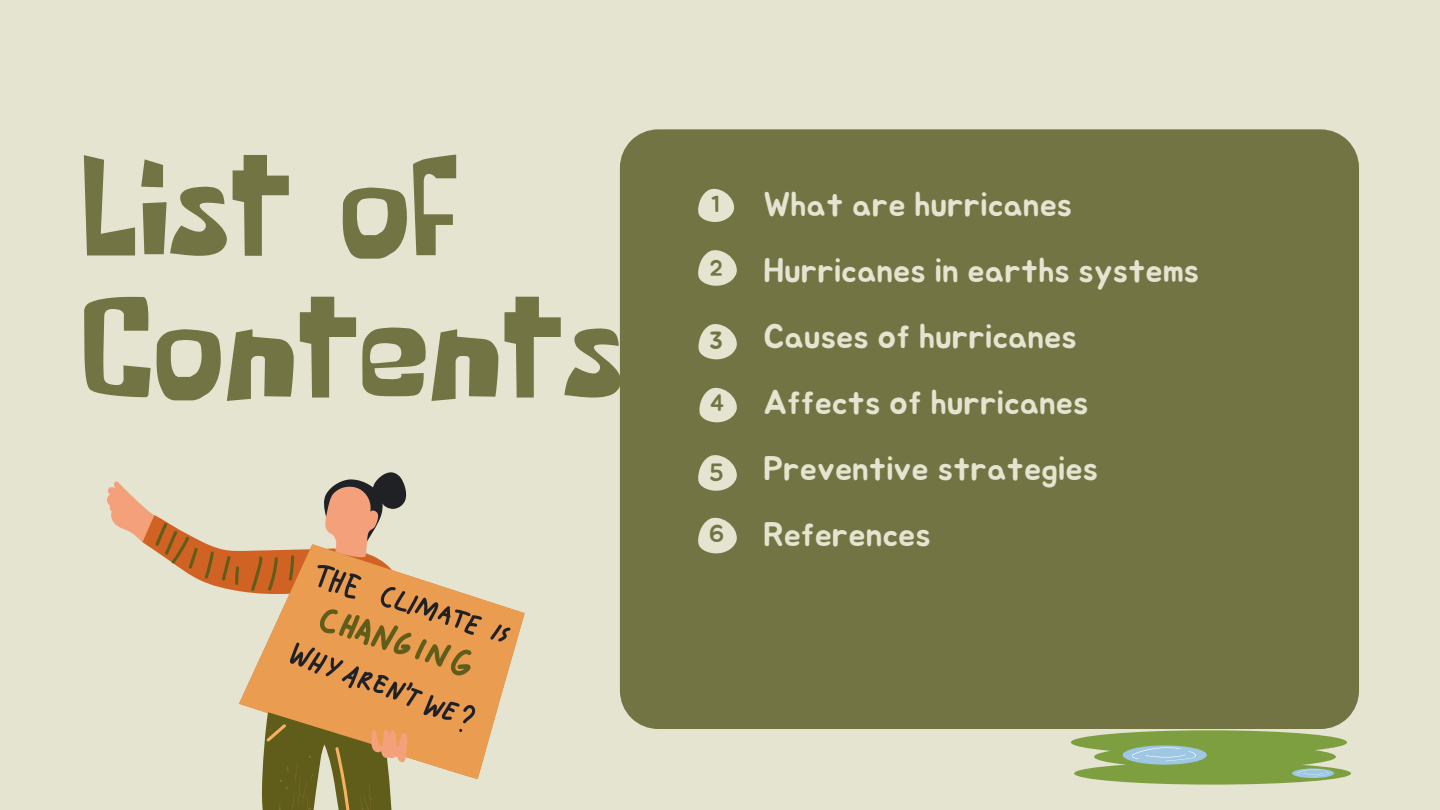
<style>
.page{position:relative;width:1440px;height:810px;background:#e4e4d0}
.page>*{position:absolute;margin:0;border:0;box-sizing:border-box;transform-origin:0 0}
.t1{font:143.4px/141.8px "Some Time Later";color:#727444}
.t2{font:34px "Jua";color:#e4e4d0}
.t3{font:24.4px "Jua";color:#727444}
.t4{font:24.3px "Jua";color:#727444}
.t5{font:23.4px "Jua";color:#727444}
.t6{font:22.4px "Jua";color:#727444}
.t7{font:22.3px "Jua";color:#727444}
</style>
<div class="page">
<div style="left:620px;top:129px;width:739px;height:600px;background:#727444"></div>
<svg style="left:698px;top:188px;width:37px;height:35px"></svg>
<svg style="left:698px;top:323px;width:39px;height:38px"></svg>
<svg style="left:698px;top:517px;width:39px;height:38px"></svg>
<svg style="left:698px;top:249px;width:39px;height:38px"></svg>
<svg style="left:698px;top:454px;width:39px;height:38px"></svg>
<svg style="left:699px;top:387px;width:38px;height:37px"></svg>
<svg style="left:511px;top:608px;width:14px;height:53px"></svg>
<svg style="left:343px;top:472px;width:168px;height:307px"></svg>
<svg style="left:107px;top:481px;width:300px;height:242px"></svg>
<svg style="left:261px;top:723px;width:165px;height:87px"></svg>
<svg style="left:1071px;top:730px;width:280px;height:55px"></svg>
<p class="t1" style="left:81px;top:155px;width:544px">List of<br>Contents</p>
<p class="t6" style="left:712px;top:194px;width:11px">1</p>
<p class="t7" style="left:710px;top:258px;width:15px">2</p>
<p class="t4" style="left:710px;top:330px;width:15px">3</p>
<p class="t5" style="left:710px;top:393px;width:16px">4</p>
<p class="t3" style="left:710px;top:461px;width:16px">5</p>
<p class="t3" style="left:709px;top:523px;width:17px">6</p>
<p class="t2" style="left:763px;top:189px;width:310px">What are hurricanes</p>
<p class="t2" style="left:763px;top:255px;width:438px">Hurricanes in earths systems</p>
<p class="t2" style="left:763px;top:321px;width:315px">Causes of hurricanes</p>
<p class="t2" style="left:763px;top:387px;width:327px">Affects of hurricanes</p>
<p class="t2" style="left:763px;top:453px;width:336px">Preventive strategies</p>
<p class="t2" style="left:763px;top:519px;width:169px">References</p>
</div>
